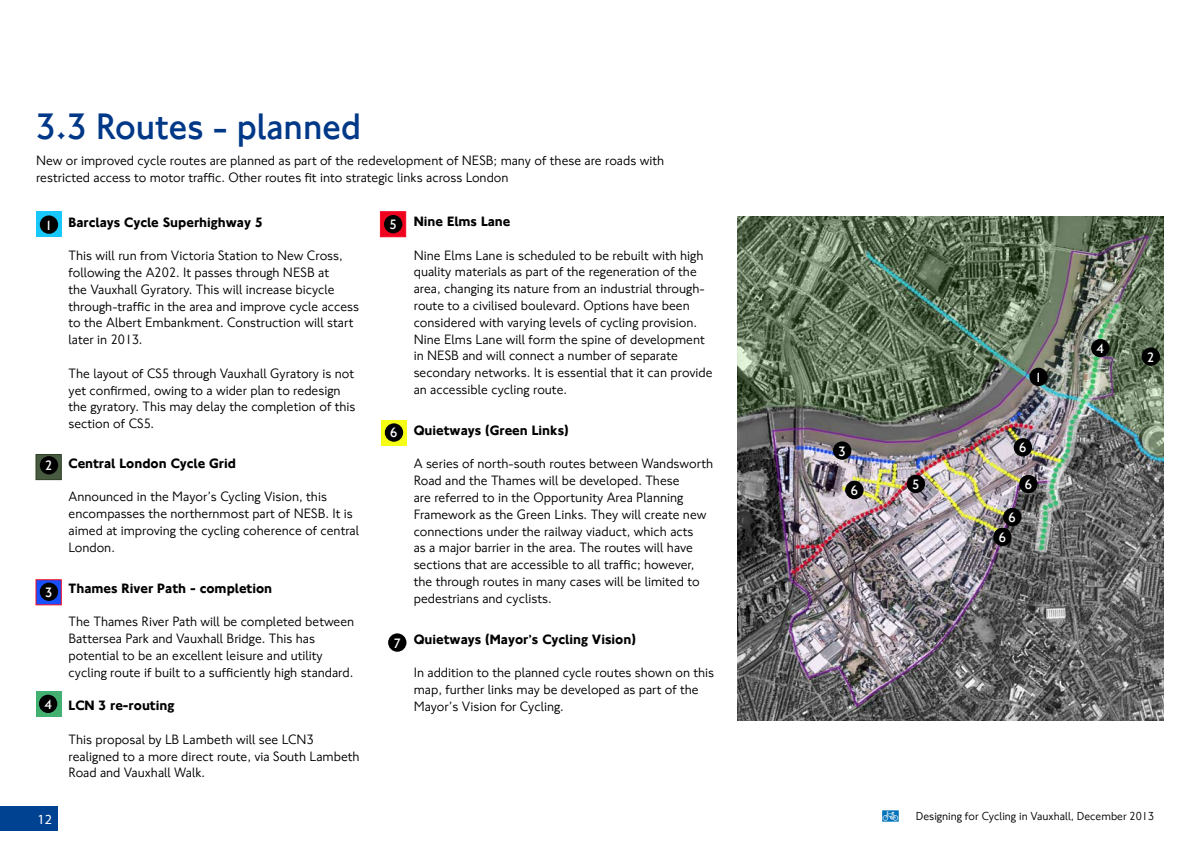
<style>
.page{position:relative;width:1191px;height:842px;background:#fff}
.page>*{position:absolute;margin:0;border:0;box-sizing:border-box;transform-origin:0 0}
.t1{font:700 38px "NJ Font";color:#003888}
.t2{font:14px/16.8px "NJ Font";color:#000}
.t3{font:700 14px "NJ Font";color:#000}
.t4{font:700 14px "NJ Font";color:#fff}
.t5{font:14px "Myriad Pro";color:#fff}
.t6{font:12px "NJ Font";color:#000}
</style>
<div class="page">
<div style="left:0;top:806px;width:58px;height:24px;background:#004292"></div>
<img style="left:882px;top:811px;width:16px;height:10px">
<img style="left:738px;top:217px;width:425px;height:503px">
<div style="left:36px;top:212px;width:25px;height:25px;background:#18c8fa"></div>
<div style="left:36px;top:454px;width:25px;height:26px;background:#485a40;border:1px solid #2b3d23"></div>
<svg style="left:380px;top:212px;width:26px;height:25px"></svg>
<svg style="left:36px;top:580px;width:25px;height:25px"></svg>
<div style="left:40px;top:215px;width:18px;height:19px;background:#000;border-radius:50%"></div>
<div style="left:1029px;top:368px;width:18px;height:18px;background:#000;border-radius:50%"></div>
<div style="left:40px;top:456px;width:18px;height:18px;background:#000;border-radius:50%"></div>
<div style="left:1141px;top:347px;width:19px;height:19px;background:#000;border-radius:50%"></div>
<div style="left:40px;top:583px;width:18px;height:18px;background:#000;border-radius:50%"></div>
<div style="left:833px;top:441px;width:18px;height:19px;background:#000;border-radius:50%"></div>
<div style="left:384px;top:215px;width:18px;height:18px;background:#000;border-radius:50%"></div>
<div style="left:906px;top:475px;width:19px;height:18px;background:#000;border-radius:50%"></div>
<div style="left:993px;top:528px;width:18px;height:18px;background:#000;border-radius:50%"></div>
<div style="left:381px;top:420px;width:25px;height:26px;background:#f6fe15"></div>
<div style="left:1003px;top:508px;width:18px;height:18px;background:#000;border-radius:50%"></div>
<div style="left:1019px;top:475px;width:18px;height:18px;background:#000;border-radius:50%"></div>
<div style="left:1013px;top:438px;width:19px;height:18px;background:#000;border-radius:50%"></div>
<div style="left:388px;top:633px;width:18px;height:19px;background:#000;border-radius:50%"></div>
<div style="left:845px;top:481px;width:18px;height:18px;background:#000;border-radius:50%"></div>
<div style="left:1091px;top:339px;width:18px;height:18px;background:#000;border-radius:50%"></div>
<div style="left:36px;top:692px;width:25px;height:25px;background:#42b071"></div>
<div style="left:39px;top:695px;width:18px;height:18px;background:#000;border-radius:50%"></div>
<div style="left:385px;top:423px;width:18px;height:19px;background:#000;border-radius:50%"></div>
<h1 class="t1" style="left:36px;top:103px;width:326px">3.3 Routes - planned</h1>
<p class="t2" style="left:36px;top:153px;width:629px">New or improved cycle routes are planned as part of the redevelopment of NESB; many of these are roads with restricted access to motor traffic. Other routes fit into strategic links across London</p>
<p class="t3" style="left:414px;top:213px;width:98px">Nine Elms Lane</p>
<p class="t2" style="left:414px;top:247px;width:300px">Nine Elms Lane is scheduled to be rebuilt with high quality materials as part of the regeneration of the area, changing its nature from an industrial through&shy;route to a civilised boulevard. Options have been considered with varying levels of cycling provision.<br>Nine Elms Lane will form the spine of development in NESB and will connect a number of separate secondary networks. It is essential that it can provide an accessible cycling route.</p>
<p class="t3" style="left:414px;top:421px;width:156px">Quietways (Green Links)</p>
<p class="t2" style="left:414px;top:456px;width:301px">A series of north-south routes between Wandsworth Road and the Thames will be developed. These<br>are referred to in the Opportunity Area Planning Framework as the Green Links. They will create new connections under the railway viaduct, which acts<br>as a major barrier in the area. The routes will have sections that are accessible to all traffic; however, the through routes in many cases will be limited to pedestrians and cyclists.</p>
<p class="t3" style="left:414px;top:630px;width:224px">Quietways (Mayor’s Cycling Vision)</p>
<p class="t2" style="left:414px;top:665px;width:302px">In addition to the planned cycle routes shown on this map, further links may be developed as part of the<br>Mayor’s Vision for Cycling.</p>
<p class="t3" style="left:69px;top:213px;width:195px">Barclays Cycle Superhighway 5</p>
<p class="t2" style="left:69px;top:247px;width:292px">This will run from Victoria Station to New Cross, following the A202. It passes through NESB at<br>the Vauxhall Gyratory. This will increase bicycle through-traffic in the area and improve cycle access to the Albert Embankment. Construction will start later in 2013.</p>
<p class="t2" style="left:69px;top:365px;width:288px">The layout of CS5 through Vauxhall Gyratory is not yet confirmed, owing to a wider plan to redesign the gyratory. This may delay the completion of this section of CS5.</p>
<p class="t3" style="left:69px;top:454px;width:169px">Central London Cycle Grid</p>
<p class="t2" style="left:69px;top:489px;width:292px">Announced in the Mayor’s Cycling Vision, this encompasses the northernmost part of NESB. It is aimed at improving the cycling coherence of central London.</p>
<p class="t3" style="left:69px;top:579px;width:205px">Thames River Path - completion</p>
<p class="t2" style="left:69px;top:613px;width:287px">The Thames River Path will be completed between Battersea Park and Vauxhall Bridge. This has potential to be an excellent leisure and utility cycling route if built to a sufficiently high standard.</p>
<p class="t3" style="left:69px;top:697px;width:107px">LCN 3 re-routing</p>
<p class="t2" style="left:69px;top:731px;width:292px">This proposal by LB Lambeth will see LCN3 realigned to a more direct route, via South Lambeth<br>Road and Vauxhall Walk.</p>
<p class="t4" style="left:389px;top:216px;width:9px">5</p>
<p class="t4" style="left:45px;top:216px;width:9px">1</p>
<p class="t4" style="left:390px;top:424px;width:9px">6</p>
<p class="t4" style="left:45px;top:457px;width:9px">2</p>
<p class="t4" style="left:45px;top:584px;width:9px">3</p>
<p class="t4" style="left:393px;top:634px;width:9px">7</p>
<p class="t4" style="left:44px;top:696px;width:9px">4</p>
<p class="t5" style="left:38px;top:810px;width:16px">12</p>
<p class="t4" style="left:838px;top:442px;width:9px">3</p>
<p class="t4" style="left:850px;top:482px;width:9px">6</p>
<p class="t4" style="left:912px;top:476px;width:9px">5</p>
<p class="t4" style="left:1034px;top:369px;width:9px">1</p>
<p class="t4" style="left:1019px;top:439px;width:9px">6</p>
<p class="t4" style="left:1008px;top:509px;width:9px">6</p>
<p class="t4" style="left:998px;top:529px;width:9px">6</p>
<p class="t4" style="left:1024px;top:476px;width:9px">6</p>
<p class="t4" style="left:1096px;top:340px;width:9px">4</p>
<p class="t4" style="left:1147px;top:348px;width:9px">2</p>
<p class="t6" style="left:916px;top:808px;width:240px">Designing for Cycling in Vauxhall, December 2013</p>
</div>
